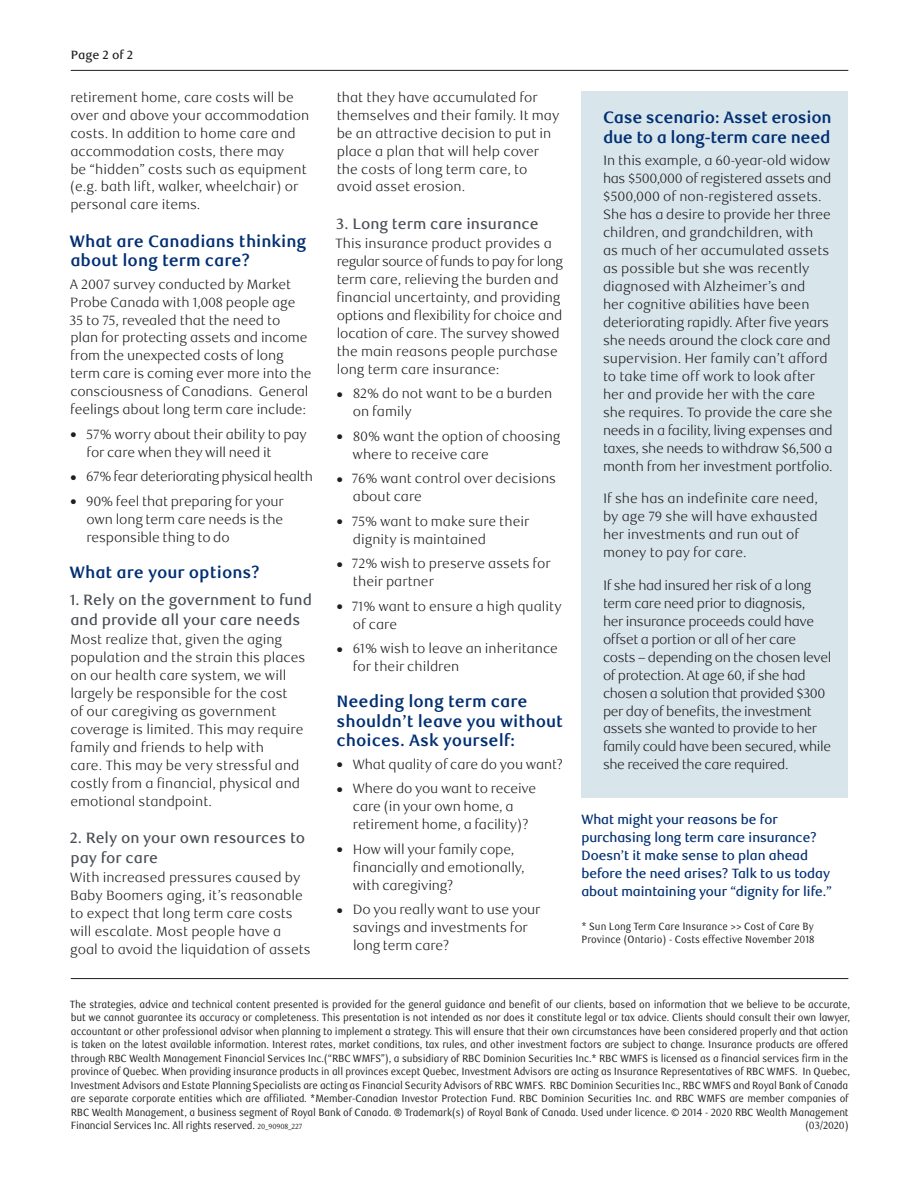
<style>
.page{position:relative;width:918px;height:1188px;background:#fff}
.page>*{position:absolute;margin:0;border:0;box-sizing:border-box;transform-origin:0 0}
.t1{font:700 16.5px/19.5px "RBC Text";color:#002f73}
.t2{font:700 16.5px/19.5px "RBC Text";letter-spacing:-.02em;color:#002f73}
.t3{font:500 15px/19.5px "RBC Text";color:#4a4f55}
.t4{font:300 13.5px/18px "RBC Text";letter-spacing:-.005em;color:#231f20}
.t5{font:300 13.5px/18px "RBC Text";letter-spacing:-.03em;color:#231f20}
.t6{font:500 13.5px/18px "RBC Display";color:#002f73}
.t7{font:500 12px "RBC Text";color:#231f20}
.t8{font:10.5px/13.5px "RBC Text Cond";letter-spacing:-.015em;color:#231f20;scale:.95 1}
.s1{font-size:7.5px}
</style>
<div class="page">
<div style="left:581px;top:92px;width:267px;height:706px;background:#d8e6ec"></div>
<hr style="left:71px;top:70px;width:777px;height:1px;background:#231f20">
<hr style="left:71px;top:978px;width:777px;height:1px;background:#231f20">
<p class="t7" style="left:71px;top:47px;width:64px">Page 2 of 2</p>
<p class="t4" style="left:70px;top:88px;width:241px">retirement home, care costs will be over and above your accommodation costs. In addition to home care and accommodation costs, there may<br>be “hidden” costs such as equipment (e.g. bath lift, walker, wheelchair) or personal care items.</p>
<p class="t1" style="left:69px;top:231px;width:239px">What are Canadians thinking about long term care?</p>
<p class="t4" style="left:69px;top:275px;width:244px">A 2007 survey conducted by Market Probe Canada with 1,008 people age 35 to 75, revealed that the need to<br>plan for protecting assets and income from the unexpected costs of long term care is coming ever more into the consciousness of Canadians. General feelings about long term care include:</p>
<p class="t4" style="left:87px;top:426px;width:222px;text-indent:-16px">● 57% worry about their ability to pay for care when they will need it</p>
<p class="t5" style="left:71px;top:468px;width:244px">● 67% fear deteriorating physical health</p>
<p class="t4" style="left:87px;top:493px;width:199px;text-align:justify;text-indent:-16px">● 90% feel that preparing for your own long term care needs is the responsible thing to do</p>
<p class="t1" style="left:69px;top:563px;width:192px">What are your options?</p>
<p class="t3" style="left:70px;top:591px;width:244px">1. Rely on the government to fund and provide all your care needs</p>
<p class="t4" style="left:70px;top:631px;width:237px">Most realize that, given the aging population and the strain this places on our health care system, we will largely be responsible for the cost<br>of our caregiving as government coverage is limited. This may require family and friends to help with<br>care. This may be very stressful and costly from a financial, physical and emotional standpoint.</p>
<p class="t3" style="left:70px;top:829px;width:237px">2. Rely on your own resources to pay for care</p>
<p class="t4" style="left:70px;top:869px;width:242px">With increased pressures caused by Baby Boomers aging, it’s reasonable to expect that long term care costs will escalate. Most people have a goal to avoid the liquidation of assets</p>
<p class="t4" style="left:337px;top:88px;width:224px">that they have accumulated for themselves and their family. It may be an attractive decision to put in place a plan that will help cover the costs of long term care, to avoid asset erosion.</p>
<p class="t3" style="left:336px;top:214px;width:204px">3. Long term care insurance</p>
<p class="t4" style="left:335px;top:234px;width:229px">This insurance product provides a regular source of funds to pay for long term care, relieving the burden and financial uncertainty, and providing options and flexibility for choice and location of care. The survey showed the main reasons people purchase long term care insurance:</p>
<p class="t4" style="left:353px;top:385px;width:201px;text-indent:-16px">● 82% do not want to be a burden on family</p>
<p class="t4" style="left:353px;top:427px;width:209px;text-indent:-16px">● 80% want the option of choosing where to receive care</p>
<p class="t4" style="left:353px;top:470px;width:205px;text-indent:-16px">● 76% want control over decisions about care</p>
<p class="t4" style="left:353px;top:512px;width:178px;text-indent:-16px">● 75% want to make sure their dignity is maintained</p>
<p class="t4" style="left:353px;top:555px;width:200px;text-indent:-16px">● 72% wish to preserve assets for their partner</p>
<p class="t4" style="left:353px;top:597px;width:210px;text-indent:-16px">● 71% want to ensure a high quality of care</p>
<p class="t4" style="left:353px;top:640px;width:207px;text-indent:-16px">● 61% wish to leave an inheritance for their children</p>
<p class="t1" style="left:336px;top:692px;width:228px">Needing long term care shouldn’t leave you without choices. Ask yourself:</p>
<p class="t4" style="left:337px;top:756px;width:228px">● What quality of care do you want?</p>
<p class="t4" style="left:337px;top:780px;width:201px;text-align:center">● Where do you want to receive care (in your own home, a retirement home, a facility)?</p>
<p class="t4" style="left:353px;top:841px;width:173px;text-indent:-16px">● How will your family cope, financially and emotionally, with caregiving?</p>
<p class="t4" style="left:353px;top:901px;width:189px;text-indent:-16px">● Do you really want to use your savings and investments for long term care?</p>
<p class="t2" style="left:603px;top:108px;width:230px">Case scenario: Asset erosion due to a long-term care need</p>
<p class="t4" style="left:603px;top:152px;width:231px">In this example, a 60-year-old widow has $500,000 of registered assets and $500,000 of non-registered assets.<br>She has a desire to provide her three children, and grandchildren, with<br>as much of her accumulated assets as possible but she was recently diagnosed with Alzheimer’s and<br>her cognitive abilities have been deteriorating rapidly. After five years she needs around the clock care and supervision. Her family can’t afford to take time off work to look after her and provide her with the care she requires. To provide the care she needs in a facility, living expenses and taxes, she needs to withdraw $6,500 a month from her investment portfolio.</p>
<p class="t4" style="left:603px;top:490px;width:216px">If she has an indefinite care need, by age 79 she will have exhausted her investments and run out of money to pay for care.</p>
<p class="t5" style="left:603px;top:576px;width:230px">If she had insured her risk of a long term care need prior to diagnosis,<br>her insurance proceeds could have offset a portion or all of her care costs – depending on the chosen level of protection. At age 60, if she had chosen a solution that provided $300 per day of benefits, the investment assets she wanted to provide to her family could have been secured, while she received the care required.</p>
<p class="t6" style="left:581px;top:811px;width:252px">What might your reasons be for purchasing long term care insurance?<br>Doesn’t it make sense to plan ahead before the need arises? Talk to us today about maintaining your “dignity for life.”</p>
<p class="t8" style="left:581px;top:920px;width:247px">* Sun Long Term Care Insurance &gt;&gt; Cost of Care By<br>Province (Ontario) - Costs effective November 2018</p>
<p class="t8" style="left:70px;top:997px;width:823px">The strategies, advice and technical content presented is provided for the general guidance and benefit of our clients, based on information that we believe to be accurate, but we cannot guarantee its accuracy or completeness. This presentation is not intended as nor does it constitute legal or tax advice. Clients should consult their own lawyer, accountant or other professional advisor when planning to implement a strategy. This will ensure that their own circumstances have been considered properly and that action is taken on the latest available information. Interest rates, market conditions, tax rules, and other investment factors are subject to change. Insurance products are offered through RBC Wealth Management Financial Services Inc.(“RBC WMFS”), a subsidiary of RBC Dominion Securities Inc.* RBC WMFS is licensed as a financial services firm in the province of Quebec. When providing insurance products in all provinces except Quebec, Investment Advisors are acting as Insurance Representatives of RBC WMFS. In Quebec, Investment Advisors and Estate Planning Specialists are acting as Financial Security Advisors of RBC WMFS. RBC Dominion Securities Inc., RBC WMFS and Royal Bank of Canada are separate corporate entities which are affiliated. *Member-Canadian Investor Protection Fund. RBC Dominion Securities Inc. and RBC WMFS are member companies of RBC Wealth Management, a business segment of Royal Bank of Canada. ® Trademark(s) of Royal Bank of Canada. Used under licence. © 2014 - 2020 RBC Wealth Management Financial Services Inc. All rights reserved. <span class="s1">20_90908_227</span></p>
<p class="t8" style="left:805px;top:1119px;width:48px">(03/2020)</p>
</div>
